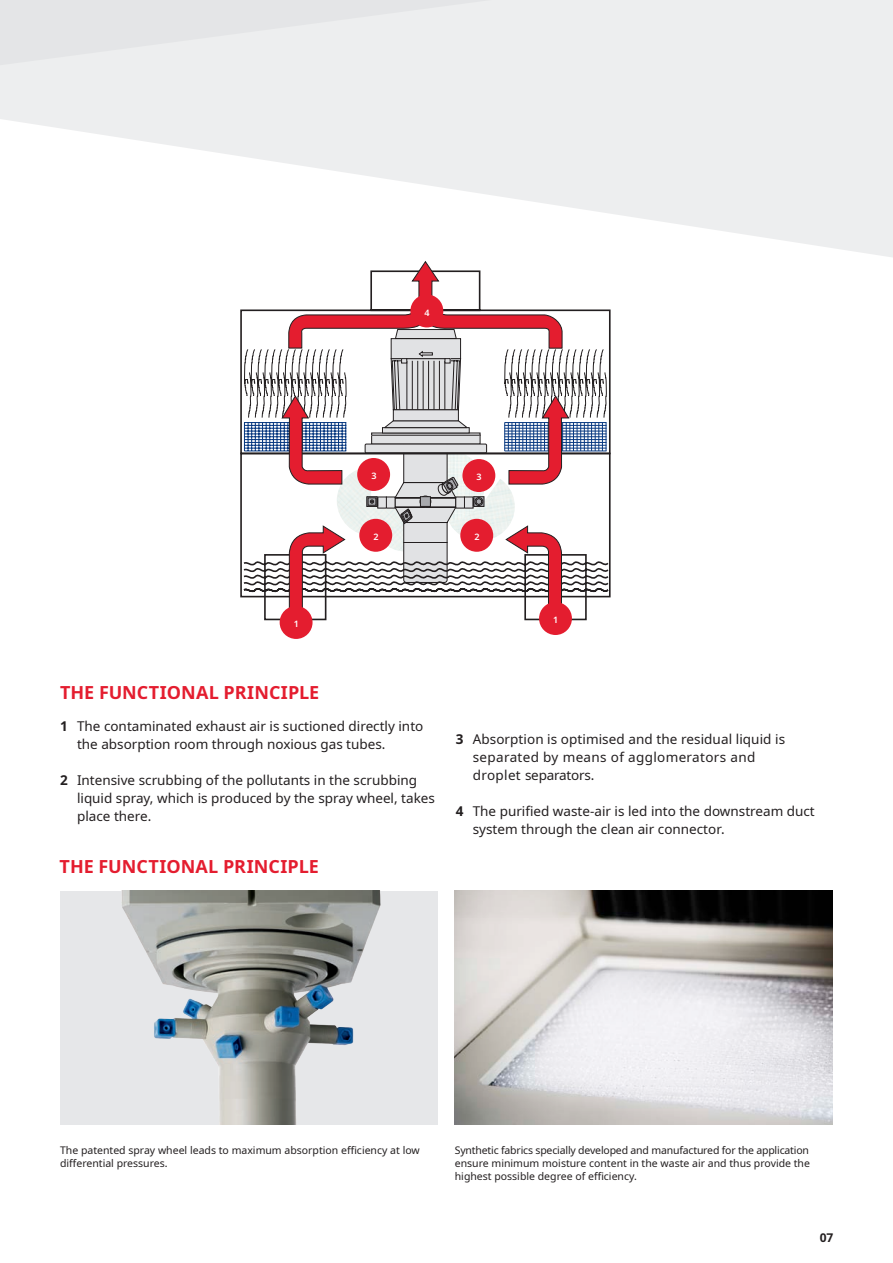
<style>
.page{position:relative;width:893px;height:1263px;background:#fff}
.page>*{position:absolute;margin:0;border:0;box-sizing:border-box;transform-origin:0 0}
.Headline{font:700 18px "Noto Sans";color:#e41d2f}
.Body{font:13.5px/18px "Noto Sans";color:#231f20}
.t1{font:700 12px "Noto Sans";color:#231f20}
.t2{font:10.5px/12.6px "Noto Sans";color:#231f20;text-align:justify}
.t3{font:600 9px "Noto Sans";color:#fff}
.s1{font-weight:700}
</style>
<div class="page">
<svg style="left:435px;top:0;width:458px;height:257px;fill:#edeeef"></svg>
<svg style="left:0;top:0;width:587px;height:186px;background:#eeeeef"></svg>
<img style="left:455px;top:891px;width:378px;height:234px">
<img style="left:63px;top:891px;width:374px;height:234px">
<svg style="left:240px;top:309px;width:371px;height:289px"></svg>
<div style="left:280px;top:606px;width:33px;height:33px;background:#e41d2f;border-radius:50%"></div>
<div style="left:539px;top:602px;width:33px;height:33px;background:#e41d2f;border-radius:50%"></div>
<svg style="left:244px;top:261px;width:363px;height:369px"></svg>
<div style="left:471px;top:529px;width:12px;height:12px;background:#e41d2f;border-radius:50%"></div>
<p class="t3" style="left:425px;top:306px;width:7px">4</p>
<p class="t3" style="left:371px;top:470px;width:7px">3</p>
<p class="t3" style="left:373px;top:530px;width:7px">2</p>
<p class="t3" style="left:477px;top:471px;width:7px">3</p>
<p class="t3" style="left:474px;top:530px;width:7px">2</p>
<p class="t3" style="left:294px;top:617px;width:7px">1</p>
<p class="t3" style="left:553px;top:614px;width:7px">1</p>
<p class="Headline" style="left:60px;top:679px;width:261px">THE FUNCTIONAL PRINCIPLE</p>
<p class="Body" style="left:77px;top:717px;width:348px;text-indent:-17px"><span class="s1">1</span> The contaminated exhaust air is suctioned directly into the absorption room through noxious gas tubes.</p>
<p class="Body" style="left:77px;top:771px;width:359px;text-indent:-17px"><span class="s1">2</span> Intensive scrubbing of the pollutants in the scrubbing liquid spray, which is produced by the spray wheel, takes place there.</p>
<p class="Headline" style="left:60px;top:853px;width:261px">THE FUNCTIONAL PRINCIPLE</p>
<p class="Body" style="left:473px;top:731px;width:314px;text-indent:-17px"><span class="s1">3</span> Absorption is optimised and the residual liquid is separated by means of agglomerators and droplet separators.</p>
<p class="Body" style="left:473px;top:803px;width:344px;text-indent:-17px"><span class="s1">4</span> The purified waste-air is led into the downstream duct system through the clean air connector.</p>
<p class="t2" style="left:60px;top:1144px;width:361px">The patented spray wheel leads to maximum absorption efficiency at low differential pressures.</p>
<p class="t2" style="left:455px;top:1144px;width:357px">Synthetic fabrics specially developed and manufactured for the application ensure minimum moisture content in the waste air and thus provide the highest possible degree of efficiency.</p>
<p class="t1" style="left:820px;top:1229px;width:15px">07</p>
</div>
